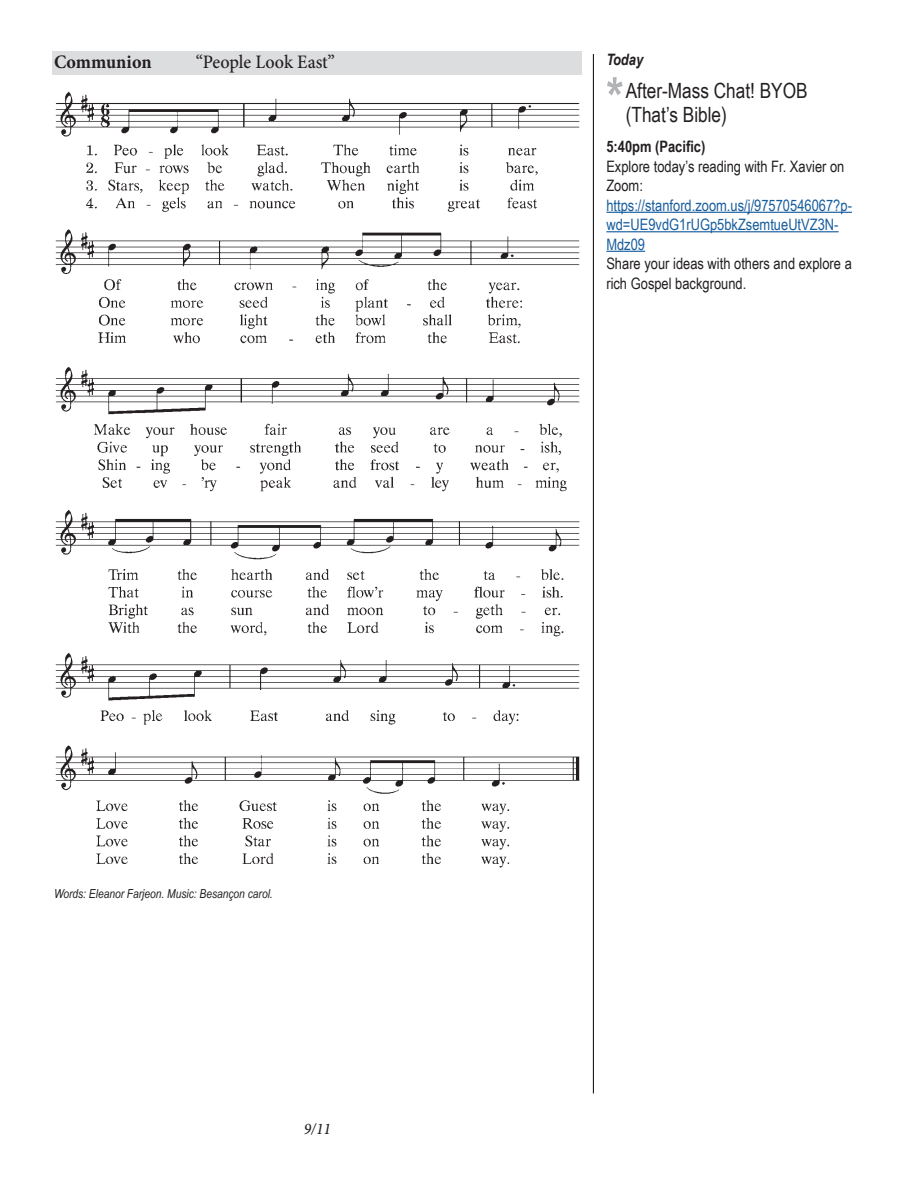
<style>
.page{position:relative;width:918px;height:1188px;background:#fff}
.page>*{position:absolute;margin:0;border:0;box-sizing:border-box;transform-origin:0 0}
.t1{font:700 54px "Arial Narrow";color:#b2b3b7}
.t2{font:21px/24px "Arial Narrow";color:#231f20}
.Music_Label{font:500 19.05px "Minion Pro";letter-spacing:-.005em;color:#231f20;scale:.95 1}
.Music_Label-2{font:700 19.05px "Minion Pro";color:#231f20;scale:.95 1}
.t3{font:italic 500 16.2px "Minion Pro";color:#231f20;scale:.95 1}
.announcement_text{font:15.75px/19.5px "Arial Narrow";color:#231f20}
.announcement_text-2{font:700 15.75px "Arial Narrow";color:#231f20}
.announcement_text_mu{font:italic 700 15.75px "Arial Narrow";color:#231f20}
.music_credit{font:italic 12.45px "Arial Narrow";color:#231f20}
.s1{color:#175d9e}
</style>
<div class="page">
<hr style="left:593px;top:54px;width:1px;height:1040px;background:#231f20">
<hr style="left:606px;top:212px;width:246px;height:1px;background:#175d9e">
<hr style="left:606px;top:231px;width:233px;height:1px;background:#175d9e">
<hr style="left:606px;top:251px;width:39px;height:1px;background:#175d9e">
<div style="left:52px;top:51px;width:530px;height:24px;background:#dcdddf"></div>
<img style="left:55px;top:91px;width:525px;height:777px">
<p class="Music_Label-2" style="left:54px;top:48px;width:104px">Communion</p>
<p class="Music_Label" style="left:196px;top:49px;width:148px">“People Look East”</p>
<p class="music_credit" style="left:54px;top:885px;width:220px">Words: Eleanor Farjeon. Music: Besançon carol.</p>
<p class="t3" style="left:304px;top:1118px;width:30px">9/11</p>
<p class="announcement_text_mu" style="left:606px;top:48px;width:38px">Today</p>
<p class="t1" style="left:606px;top:57px;width:19px">*</p>
<p class="t2" style="left:626px;top:78px;width:183px">After-Mass Chat! BYOB (That’s Bible)</p>
<p class="announcement_text-2" style="left:606px;top:135px;width:101px">5:40pm (Pacific)</p>
<p class="announcement_text" style="left:606px;top:156px;width:247px">Explore today’s reading with Fr. Xavier on<br>Zoom: <span class="s1">https://stanford.zoom.us/j/97570546067?p&shy;wd=UE9vdG1rUGp5bkZsemtueUtVZ3N-<br>Mdz09<br></span>Share your ideas with others and explore a rich Gospel background.</p>
</div>
